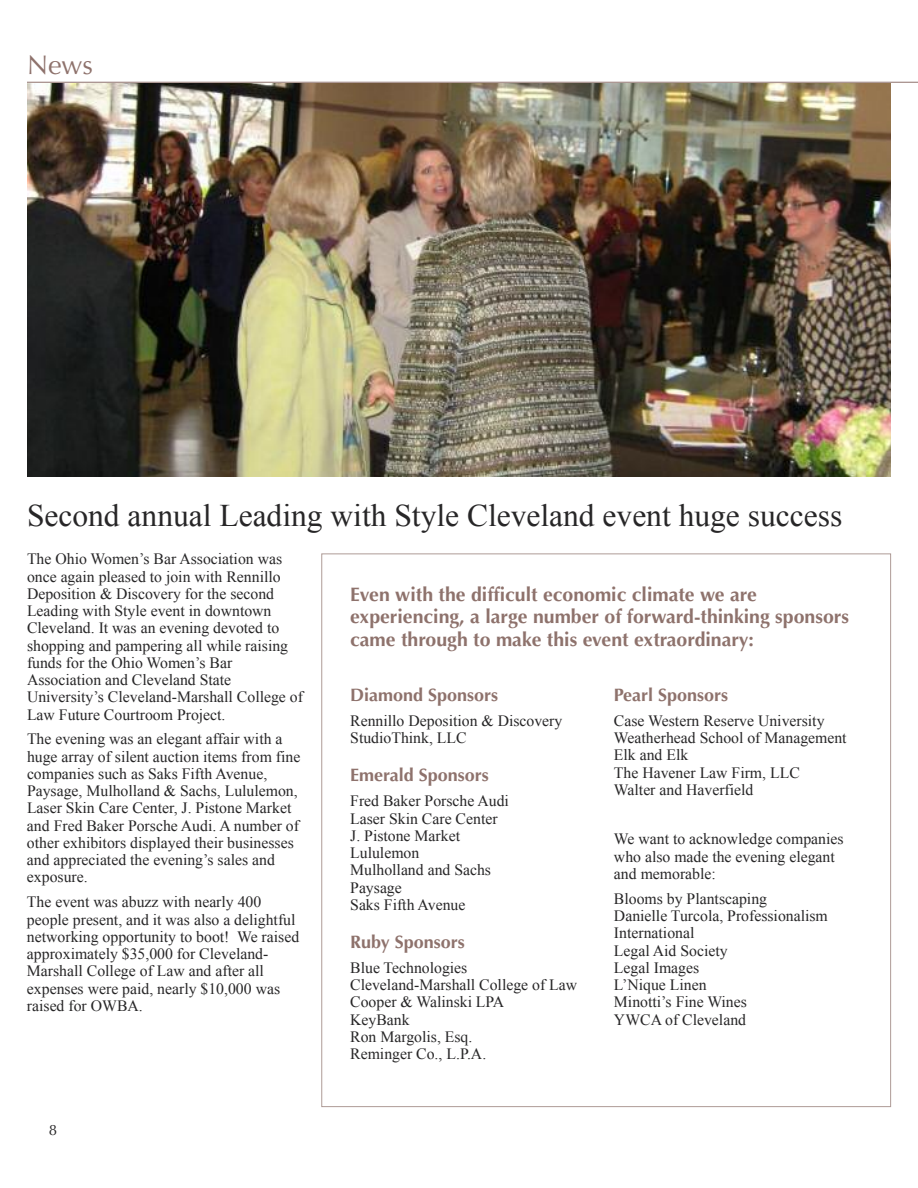
<style>
.page{position:relative;width:918px;height:1188px;background:#fff}
.page>*{position:absolute;margin:0;border:0;box-sizing:border-box;transform-origin:0 0}
.t1{font:31.5px "Times New Roman";color:#272627}
.t2{font:27px "Optima LT";color:#8e726c}
.t3{font:700 19.5px/22.5px "Optima LT";color:#8e726c}
.t4{font:700 18px "Optima LT";color:#8e726c}
.t5{font:15.75px/17.2px "Times New Roman";color:#272627}
.t6{font:15px "Optima LT";color:#272627}
</style>
<div class="page">
<img style="left:27px;top:83px;width:864px;height:393px">
<hr style="left:27px;top:82px;width:891px;height:1px;background:#8e726c">
<h2 class="t2" style="left:27px;top:49px;width:68px">News</h2>
<h1 class="t1" style="left:27px;top:498px;width:817px">Second annual Leading with Style Cleveland event huge success</h1>
<p class="t5" style="left:27px;top:550px;width:278px">The Ohio Women’s Bar Association was once again pleased to join with Rennillo Deposition &amp; Discovery for the second Leading with Style event in downtown Cleveland. It was an evening devoted to shopping and pampering all while raising funds for the Ohio Women’s Bar Association and Cleveland State University’s Cleveland-Marshall College of Law Future Courtroom Project.</p>
<p class="t5" style="left:27px;top:731px;width:275px">The evening was an elegant affair with a huge array of silent auction items from fine companies such as Saks Fifth Avenue, Paysage, Mulholland &amp; Sachs, Lululemon, Laser Skin Care Center, J. Pistone Market and Fred Baker Porsche Audi. A number of other exhibitors displayed their businesses and appreciated the evening’s sales and exposure.</p>
<p class="t5" style="left:27px;top:893px;width:274px">The event was abuzz with nearly 400 people present, and it was also a delightful networking opportunity to boot! We raised approximately $35,000 for Cleveland-Marshall College of Law and after all expenses were paid, nearly $10,000 was raised for OWBA.</p>
<p class="t6" style="left:49px;top:1122px;width:10px">8</p>
<p class="t3" style="left:350px;top:583px;width:500px">Even with the difficult economic climate we are experiencing, a large number of forward-thinking sponsors came through to make this event extraordinary:</p>
<p class="t4" style="left:350px;top:684px;width:150px">Diamond Sponsors</p>
<p class="t5" style="left:350px;top:712px;width:214px">Rennillo Deposition &amp; Discovery<br>StudioThink, LLC</p>
<p class="t4" style="left:350px;top:765px;width:140px">Emerald Sponsors</p>
<p class="t5" style="left:350px;top:792px;width:160px">Fred Baker Porsche Audi<br>Laser Skin Care Center<br>J. Pistone Market<br>Lululemon<br>Mulholland and Sachs<br>Paysage<br>Saks Fifth Avenue</p>
<p class="t4" style="left:350px;top:932px;width:116px">Ruby Sponsors</p>
<p class="t5" style="left:350px;top:959px;width:228px">Blue Technologies<br>Cleveland-Marshall College of Law<br>Cooper &amp; Walinski LPA<br>KeyBank<br>Ron Margolis, Esq.<br>Reminger Co., L.P.A.</p>
<p class="t4" style="left:614px;top:684px;width:116px">Pearl Sponsors</p>
<p class="t5" style="left:614px;top:712px;width:234px">Case Western Reserve University<br>Weatherhead School of Management<br>Elk and Elk<br>The Havener Law Firm, LLC<br>Walter and Haverfield</p>
<p class="t5" style="left:614px;top:831px;width:231px">We want to acknowledge companies who also made the evening elegant and memorable:</p>
<p class="t5" style="left:614px;top:890px;width:215px">Blooms by Plantscaping<br>Danielle Turcola, Professionalism<br>International<br>Legal Aid Society<br>Legal Images<br>L’Nique Linen<br>Minotti’s Fine Wines<br>YWCA of Cleveland</p>
</div>
